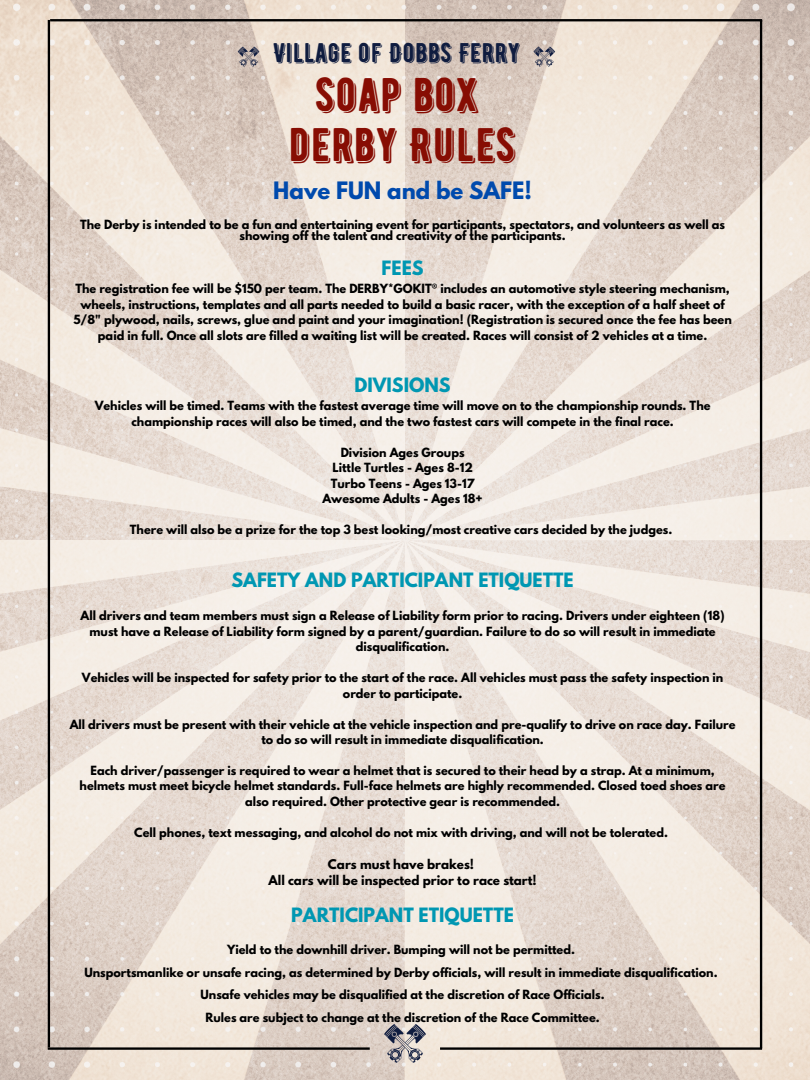
<style>
.page{position:relative;width:810px;height:1080px;background:#fff}
.page>*{position:absolute;margin:0;border:0;box-sizing:border-box;transform-origin:0 0}
.t1{font:47px/50.1px "BERNIER Shade";color:#870d03;text-align:center}
.t2{font:26.94px "BERNIER Shade";color:#0f1c3f}
.t3{font:700 21.25px "League Spartan";color:#004aad}
.t4{font:700 17.5px "League Spartan";color:#0097b2}
.t5{font:700 11.88px/16.4px "League Spartan";color:#000;text-align:center}
.t6{font:700 11.25px/15.5px "League Spartan";color:#000;text-align:center}
</style>
<div class="page">
<img style="left:0;top:0;width:810px;height:1080px">
<hr style="left:440px;top:1047px;width:322px;height:3px;background:#000">
<hr style="left:50px;top:19px;width:712px;height:2px;background:#000">
<hr style="left:760px;top:20px;width:2px;height:1028px;background:#000">
<hr style="left:48px;top:20px;width:2px;height:1027px;background:#000">
<hr style="left:48px;top:1047px;width:322px;height:3px;background:#000">
<svg style="left:384px;top:1024px;width:42px;height:39px;background:#a49fa3"></svg>
<svg style="left:534px;top:47px;width:21px;height:20px"></svg>
<svg style="left:238px;top:47px;width:21px;height:20px"></svg>
<h2 class="t2" style="left:273px;top:37px;width:249px">VILLAGE OF DOBBS FERRY</h2>
<h1 class="t1" style="left:289px;top:69px;width:229px">SOAP BOX<br>DERBY RULES</h1>
<h3 class="t3" style="left:273px;top:180px;width:260px">Have FUN and be SAFE!</h3>
<p class="t6" style="left:80px;top:221px;width:647px;line-height:10.8px">The Derby is intended to be a fun and entertaining event for participants, spectators, and volunteers as well as showing off the talent and creativity of the participants.</p>
<h3 class="t4" style="left:382px;top:259px;width:43px">FEES</h3>
<p class="t6" style="left:73px;top:282px;width:660px">The registration fee will be $150 per team. The DERBY*GOKIT® includes an automotive style steering mechanism, wheels, instructions, templates and all parts needed to build a basic racer, with the exception of a half sheet of 5/8" plywood, nails, screws, glue and paint and your imagination! (Registration is secured once the fee has been paid in full. Once all slots are filled a waiting list will be created. Races will consist of 2 vehicles at a time.</p>
<h3 class="t4" style="left:355px;top:376px;width:98px">DIVISIONS</h3>
<p class="t6" style="left:95px;top:399px;width:617px">Vehicles will be timed. Teams with the fastest average time will move on to the championship rounds. The championship races will also be timed, and the two fastest cars will compete in the final race.</p>
<p class="t6" style="left:322px;top:446px;width:162px">Division Ages Groups<br>Little Turtles - Ages 8-12<br>Turbo Teens - Ages 13-17<br>Awesome Adults - Ages 18+</p>
<p class="t6" style="left:130px;top:523px;width:544px">There will also be a prize for the top 3 best looking/most creative cars decided by the judges.</p>
<h3 class="t4" style="left:232px;top:571px;width:344px">SAFETY AND PARTICIPANT ETIQUETTE</h3>
<p class="t6" style="left:81px;top:609px;width:646px">All drivers and team members must sign a Release of Liability form prior to racing. Drivers under eighteen (18) must have a Release of Liability form signed by a parent/guardian. Failure to do so will result in immediate disqualification.</p>
<p class="t6" style="left:82px;top:671px;width:643px">Vehicles will be inspected for safety prior to the start of the race. All vehicles must pass the safety inspection in order to participate.</p>
<p class="t6" style="left:70px;top:718px;width:667px">All drivers must be present with their vehicle at the vehicle inspection and pre-qualify to drive on race day. Failure to do so will result in immediate disqualification.</p>
<p class="t6" style="left:80px;top:764px;width:648px">Each driver/passenger is required to wear a helmet that is secured to their head by a strap. At a minimum, helmets must meet bicycle helmet standards. Full-face helmets are highly recommended. Closed toed shoes are also required. Other protective gear is recommended.</p>
<p class="t6" style="left:134px;top:826px;width:535px">Cell phones, text messaging, and alcohol do not mix with driving, and will not be tolerated.</p>
<p class="t5" style="left:269px;top:857px;width:270px">Cars must have brakes!<br>All cars will be inspected prior to race start!</p>
<h3 class="t4" style="left:291px;top:906px;width:224px">PARTICIPANT ETIQUETTE</h3>
<p class="t6" style="left:85px;top:940px;width:635px;line-height:22.5px">Yield to the downhill driver. Bumping will not be permitted.<br>Unsportsmanlike or unsafe racing, as determined by Derby officials, will result in immediate disqualification.<br>Unsafe vehicles may be disqualified at the discretion of Race Officials.<br>Rules are subject to change at the discretion of the Race Committee.</p>
</div>
